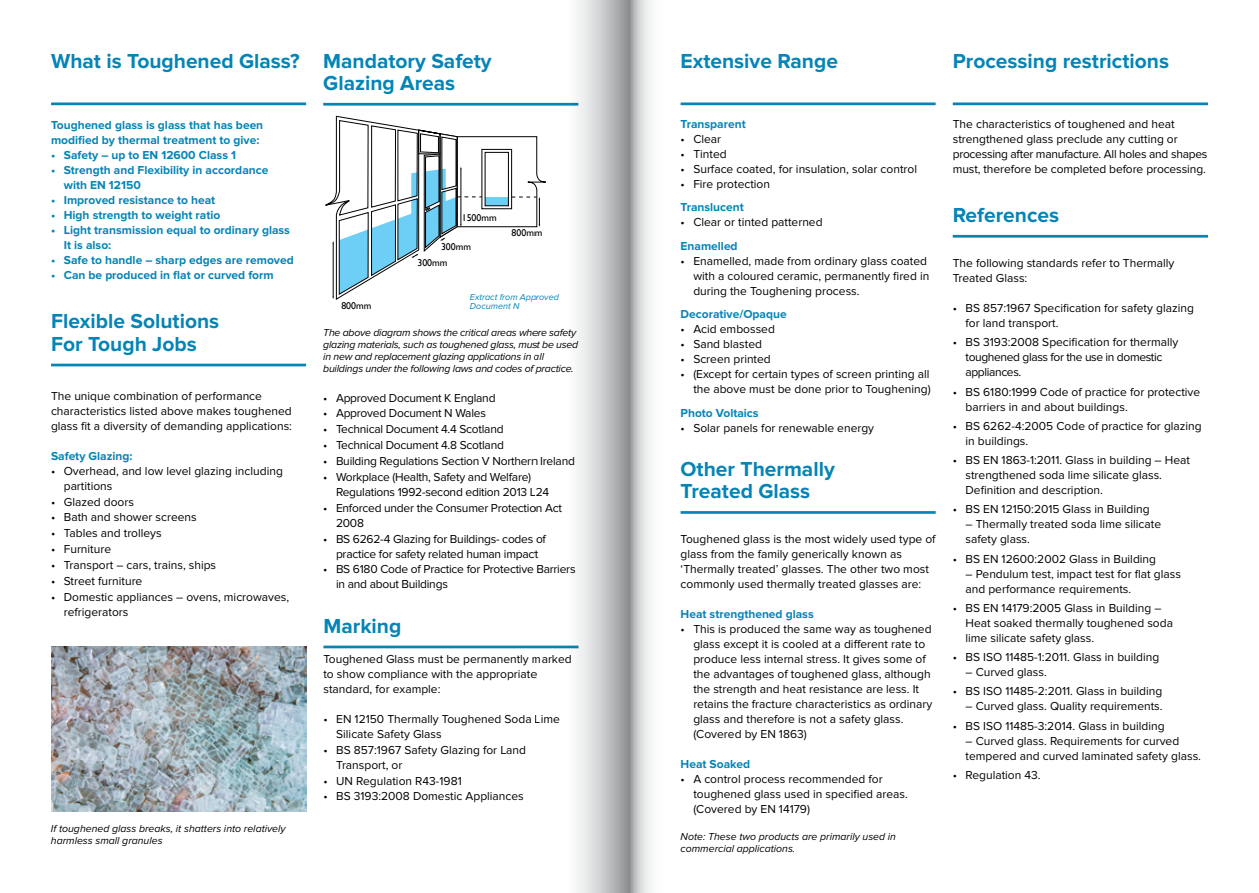
<style>
.page{position:relative;width:1259px;height:893px;background:#fff}
.page>*{position:absolute;margin:0;border:0;box-sizing:border-box;transform-origin:0 0}
.t1{font:700 21px/22.5px "Proxima Nova";color:#0584b6}
.t2{font:12px/15px "Proxima Nova";color:#000}
.t3{font:700 12px/15px "Proxima Nova";color:#0584b6}
.t4{font:12px/15px "Proxima Nova";letter-spacing:-.02em;color:#000}
.t5{font:12px/15px "Proxima Nova";letter-spacing:-.03em;color:#000}
.t6{font:italic 10.5px/12px "Proxima Nova";letter-spacing:-.02em;color:#000}
.t7{font:italic 10.5px/12px "Proxima Nova";color:#000}
.t8{font:9.9px/15.1px "Gill Sans";color:#000}
.t9{font:italic 9px/9px "Proxima Nova";color:#0584b6}
</style>
<div class="page">
<hr style="left:51px;top:364px;width:255px;height:2px;background:#0584b6">
<hr style="left:680px;top:511px;width:255px;height:3px;background:#0584b6">
<hr style="left:323px;top:103px;width:255px;height:3px;background:#0584b6">
<hr style="left:323px;top:646px;width:255px;height:2px;background:#0584b6">
<hr style="left:680px;top:102px;width:255px;height:3px;background:#0584b6">
<img style="left:51px;top:646px;width:255px;height:165px">
<hr style="left:952px;top:235px;width:256px;height:3px;background:#0584b6">
<hr style="left:952px;top:102px;width:256px;height:3px;background:#0584b6">
<svg style="left:325px;top:116px;width:211px;height:184px"></svg>
<hr style="left:51px;top:102px;width:255px;height:3px;background:#0584b6">
<svg style="left:536px;top:0;width:115px;height:893px"></svg>
<h1 class="t1" style="left:51px;top:50px;width:250px">What is Toughened Glass?</h1>
<p class="t3" style="left:51px;top:117px;width:214px">Toughened glass is glass that has been modified by thermal treatment to give:</p>
<p class="t3" style="left:51px;top:147px;width:186px">• Safety – up to EN 12600 Class 1</p>
<p class="t3" style="left:64px;top:162px;width:206px;text-indent:-13px">• Strength and Flexibility in accordance with EN 12150</p>
<p class="t3" style="left:51px;top:192px;width:166px">• Improved resistance to heat</p>
<p class="t3" style="left:51px;top:207px;width:171px">• High strength to weight ratio</p>
<p class="t3" style="left:64px;top:222px;width:228px;text-indent:-13px">• Light transmission equal to ordinary glass<br>It is also:</p>
<p class="t3" style="left:51px;top:252px;width:244px">• Safe to handle – sharp edges are removed</p>
<p class="t3" style="left:51px;top:267px;width:224px">• Can be produced in flat or curved form</p>
<h1 class="t1" style="left:51px;top:311px;width:170px">Flexible Solutions<br>For Tough Jobs</h1>
<p class="t2" style="left:51px;top:388px;width:242px">The unique combination of performance characteristics listed above makes toughened glass fit a diversity of demanding applications:</p>
<p class="t3" style="left:51px;top:448px;width:83px">Safety Glazing:</p>
<p class="t2" style="left:64px;top:463px;width:221px;text-indent:-13px">• Overhead, and low level glazing including partitions</p>
<p class="t2" style="left:51px;top:494px;width:84px">• Glazed doors</p>
<p class="t2" style="left:51px;top:510px;width:147px">• Bath and shower screens</p>
<p class="t2" style="left:51px;top:526px;width:112px">• Tables and trolleys</p>
<p class="t2" style="left:51px;top:542px;width:62px">• Furniture</p>
<p class="t2" style="left:51px;top:558px;width:167px">• Transport – cars, trains, ships</p>
<p class="t2" style="left:51px;top:573px;width:93px">• Street furniture</p>
<p class="t2" style="left:64px;top:589px;width:227px;text-indent:-13px">• Domestic appliances – ovens, microwaves, refrigerators</p>
<p class="t7" style="left:51px;top:822px;width:236px">If toughened glass breaks, it shatters into relatively harmless small granules</p>
<h1 class="t1" style="left:323px;top:50px;width:170px">Mandatory Safety<br>Glazing Areas</h1>
<p class="t8" style="left:462px;top:210px;width:36px">1500mm</p>
<p class="t8" style="left:417px;top:239px;width:55px;text-indent:24px">300mm<br>300mm</p>
<p class="t8" style="left:511px;top:225px;width:32px">800mm</p>
<p class="t8" style="left:341px;top:298px;width:32px">800mm</p>
<p class="t9" style="left:470px;top:293px;width:90px">Extract from Approved<br>Document N</p>
<p class="t6" style="left:323px;top:326px;width:256px">The above diagram shows the critical areas where safety glazing materials, such as toughened glass, must be used in new and replacement glazing applications in all buildings under the following laws and codes of practice.</p>
<p class="t4" style="left:323px;top:390px;width:174px">• Approved Document K England</p>
<p class="t4" style="left:323px;top:406px;width:164px">• Approved Document N Wales</p>
<p class="t4" style="left:323px;top:422px;width:182px">• Technical Document 4.4 Scotland</p>
<p class="t4" style="left:323px;top:438px;width:182px">• Technical Document 4.8 Scotland</p>
<p class="t4" style="left:323px;top:454px;width:253px">• Building Regulations Section V Northern Ireland</p>
<p class="t4" style="left:336px;top:469px;width:215px;text-indent:-13px">• Workplace (Health, Safety and Welfare)<br>Regulations 1992-second edition 2013 L24</p>
<p class="t4" style="left:336px;top:500px;width:227px;text-indent:-13px">• Enforced under the Consumer Protection Act<br>2008</p>
<p class="t4" style="left:323px;top:531px;width:224px;text-align:center">• BS 6262-4 Glazing for Buildings- codes of practice for safety related human impact</p>
<p class="t4" style="left:336px;top:562px;width:241px;text-indent:-13px">• BS 6180 Code of Practice for Protective Barriers in and about Buildings</p>
<h1 class="t1" style="left:323px;top:615px;width:79px">Marking</h1>
<p class="t2" style="left:323px;top:651px;width:250px">Toughened Glass must be permanently marked to show compliance with the appropriate standard, for example:</p>
<p class="t2" style="left:336px;top:711px;width:225px;text-indent:-13px">• EN 12150 Thermally Toughened Soda Lime<br>Silicate Safety Glass</p>
<p class="t2" style="left:336px;top:742px;width:191px;text-indent:-13px">• BS 857:1967 Safety Glazing for Land<br>Transport, or</p>
<p class="t2" style="left:323px;top:773px;width:140px">• UN Regulation R43-1981</p>
<p class="t2" style="left:323px;top:789px;width:202px">• BS 3193:2008 Domestic Appliances</p>
<h1 class="t1" style="left:680px;top:50px;width:159px">Extensive Range</h1>
<h1 class="t1" style="left:952px;top:50px;width:218px">Processing restrictions</h1>
<p class="t3" style="left:680px;top:116px;width:67px">Transparent</p>
<p class="t2" style="left:680px;top:131px;width:42px">• Clear</p>
<p class="t2" style="left:680px;top:146px;width:48px">• Tinted</p>
<p class="t2" style="left:680px;top:161px;width:238px">• Surface coated, for insulation, solar control</p>
<p class="t2" style="left:680px;top:176px;width:91px">• Fire protection</p>
<p class="t3" style="left:680px;top:200px;width:65px">Translucent</p>
<p class="t2" style="left:680px;top:215px;width:143px">• Clear or tinted patterned</p>
<p class="t3" style="left:680px;top:238px;width:59px">Enamelled</p>
<p class="t2" style="left:693px;top:253px;width:237px;text-indent:-13px">• Enamelled, made from ordinary glass coated with a coloured ceramic, permanently fired in during the Toughening process.</p>
<p class="t3" style="left:680px;top:307px;width:108px">Decorative/Opaque</p>
<p class="t2" style="left:680px;top:322px;width:96px">• Acid embossed</p>
<p class="t2" style="left:680px;top:337px;width:83px">• Sand blasted</p>
<p class="t2" style="left:680px;top:352px;width:92px">• Screen printed</p>
<p class="t2" style="left:680px;top:367px;width:251px;text-align:right">• (Except for certain types of screen printing all the above must be done prior to Toughening)</p>
<p class="t3" style="left:680px;top:405px;width:80px">Photo Voltaics</p>
<p class="t2" style="left:680px;top:420px;width:195px">• Solar panels for renewable energy</p>
<h1 class="t1" style="left:680px;top:458px;width:156px">Other Thermally<br>Treated Glass</h1>
<p class="t2" style="left:680px;top:532px;width:257px">Toughened glass is the most widely used type of glass from the family generically known as ‘Thermally treated’ glasses. The other two most commonly used thermally treated glasses are:</p>
<p class="t3" style="left:680px;top:607px;width:135px">Heat strengthened glass</p>
<p class="t2" style="left:693px;top:622px;width:240px;text-indent:-13px">• This is produced the same way as toughened glass except it is cooled at a different rate to produce less internal stress. It gives some of the advantages of toughened glass, although the strength and heat resistance are less. It retains the fracture characteristics as ordinary glass and therefore is not a safety glass. (Covered by EN 1863)</p>
<p class="t3" style="left:680px;top:757px;width:71px">Heat Soaked</p>
<p class="t2" style="left:693px;top:772px;width:216px;text-indent:-13px">• A control process recommended for toughened glass used in specified areas. (Covered by EN 14179)</p>
<p class="t7" style="left:680px;top:831px;width:217px">Note: These two products are primarily used in commercial applications.</p>
<p class="t2" style="left:952px;top:116px;width:256px">The characteristics of toughened and heat strengthened glass preclude any cutting or processing after manufacture. All holes and shapes must, therefore be completed before processing.</p>
<h1 class="t1" style="left:952px;top:204px;width:108px">References</h1>
<p class="t2" style="left:952px;top:256px;width:223px">The following standards refer to Thermally<br>Treated Glass:</p>
<p class="t2" style="left:965px;top:301px;width:230px;text-indent:-13px">• BS 857:1967 Specification for safety glazing for land transport.</p>
<p class="t5" style="left:965px;top:335px;width:214px;text-indent:-13px">• BS 3193:2008 Specification for thermally toughened glass for the use in domestic appliances.</p>
<p class="t2" style="left:965px;top:384px;width:236px;text-indent:-13px">• BS 6180:1999 Code of practice for protective barriers in and about buildings.</p>
<p class="t2" style="left:965px;top:419px;width:238px;text-indent:-13px">• BS 6262-4:2005 Code of practice for glazing in buildings.</p>
<p class="t2" style="left:965px;top:453px;width:226px;text-indent:-13px">• BS EN 1863-1:2011. Glass in building – Heat strengthened soda lime silicate glass.<br>Definition and description.</p>
<p class="t2" style="left:952px;top:502px;width:198px">• BS EN 12150:2015 Glass in Building</p>
<p class="t2" style="left:965px;top:517px;width:197px">– Thermally treated soda lime silicate safety glass.</p>
<p class="t2" style="left:952px;top:551px;width:205px">• BS EN 12600:2002 Glass in Building</p>
<p class="t2" style="left:965px;top:566px;width:217px">– Pendulum test, impact test for flat glass and performance requirements.</p>
<p class="t2" style="left:965px;top:601px;width:209px;text-indent:-13px">• BS EN 14179:2005 Glass in Building –<br>Heat soaked thermally toughened soda lime silicate safety glass.</p>
<p class="t2" style="left:952px;top:650px;width:208px">• BS ISO 11485-1:2011. Glass in building</p>
<p class="t2" style="left:965px;top:665px;width:83px">– Curved glass.</p>
<p class="t2" style="left:952px;top:684px;width:211px">• BS ISO 11485-2:2011. Glass in building</p>
<p class="t2" style="left:965px;top:699px;width:199px">– Curved glass. Quality requirements.</p>
<p class="t2" style="left:952px;top:718px;width:213px">• BS ISO 11485-3:2014. Glass in building</p>
<p class="t2" style="left:965px;top:733px;width:237px">– Curved glass. Requirements for curved tempered and curved laminated safety glass.</p>
<p class="t2" style="left:952px;top:768px;width:89px">• Regulation 43.</p>
</div>
